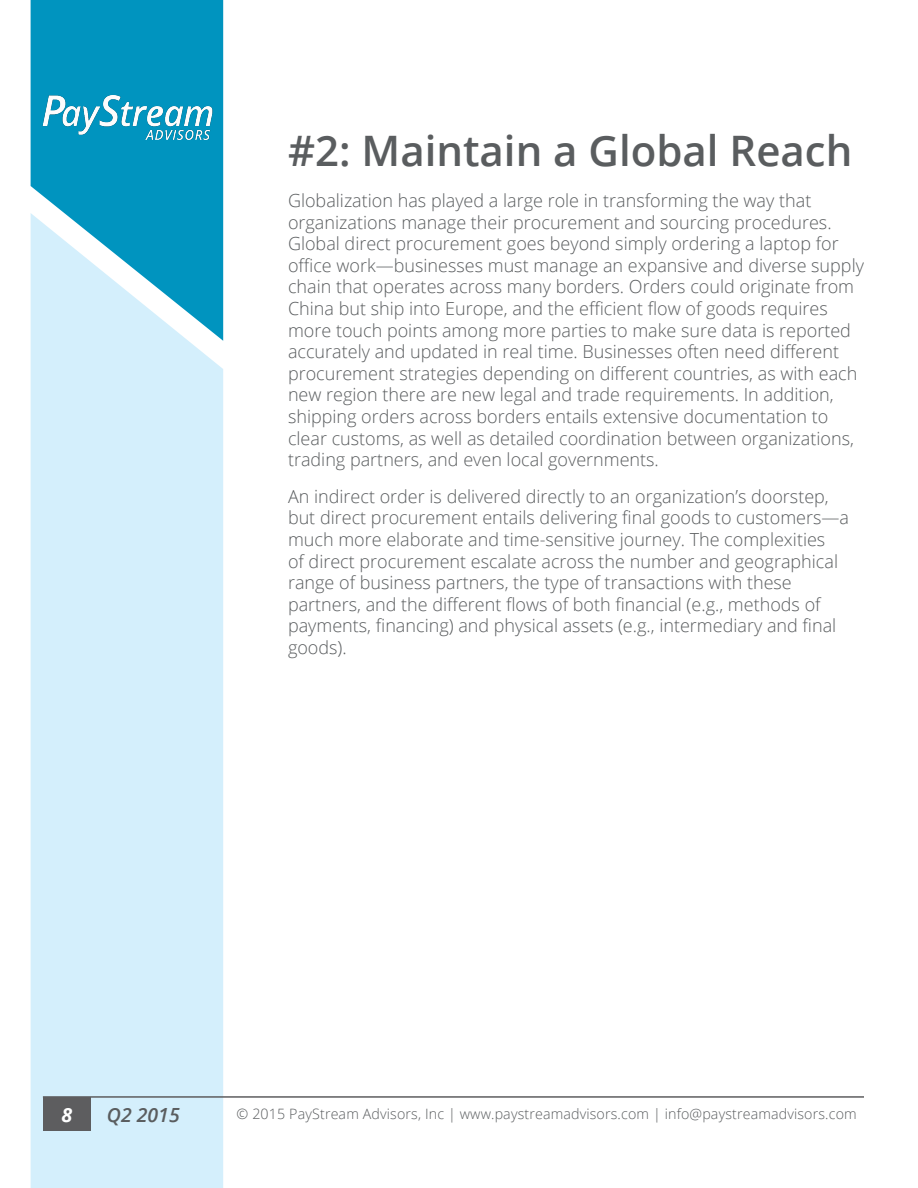
<style>
.page{position:relative;width:918px;height:1188px;background:#fff}
.page>*{position:absolute;margin:0;border:0;box-sizing:border-box;transform-origin:0 0}
.Report_-_SectionTitl{font:600 42px "Open Sans";color:#5a5d5f}
.t1{font:italic 600 19.5px "Open Sans";color:#5a5d5f}
.t2{font:italic 700 19.5px "Open Sans";color:#fff}
.t3{font:300 18px/21.6px "Open Sans";color:#5a5d5f}
.t4{font:300 14.25px "Open Sans";letter-spacing:.01em;color:#5a5d5f}
</style>
<div class="page">
<div style="left:31px;top:341px;width:192px;height:847px;background:#d4effc"></div>
<svg style="left:31px;top:0;width:192px;height:341px;background:#3cadcf"></svg>
<hr style="left:43px;top:1096px;width:821px;height:2px;background:#5d5d5f">
<div style="left:43px;top:1098px;width:48px;height:33px;background:#5d5d5f"></div>
<img style="left:38px;top:88px;width:179px;height:55px">
<p class="Report_-_SectionTitl" style="left:288px;top:122px;width:566px">#2: Maintain a Global Reach</p>
<p class="t3" style="left:288px;top:189px;width:578px">Globalization has played a large role in transforming the way that organizations manage their procurement and sourcing procedures.<br>Global direct procurement goes beyond simply ordering a laptop for office work—businesses must manage an expansive and diverse supply chain that operates across many borders. Orders could originate from China but ship into Europe, and the efficient flow of goods requires more touch points among more parties to make sure data is reported accurately and updated in real time. Businesses often need different procurement strategies depending on different countries, as with each new region there are new legal and trade requirements. In addition, shipping orders across borders entails extensive documentation to clear customs, as well as detailed coordination between organizations, trading partners, and even local governments.</p>
<p class="t3" style="left:288px;top:485px;width:563px">An indirect order is delivered directly to an organization’s doorstep, but direct procurement entails delivering final goods to customers—a much more elaborate and time-sensitive journey. The complexities<br>of direct procurement escalate across the number and geographical range of business partners, the type of transactions with these partners, and the different flows of both financial (e.g., methods of payments, financing) and physical assets (e.g., intermediary and final goods).</p>
<p class="t2" style="left:62px;top:1101px;width:12px">8</p>
<p class="t1" style="left:107px;top:1101px;width:74px">Q2 2015</p>
<p class="t4" style="left:237px;top:1104px;width:622px">© 2015 PayStream Advisors, Inc | www.paystreamadvisors.com | info@paystreamadvisors.com</p>
</div>
